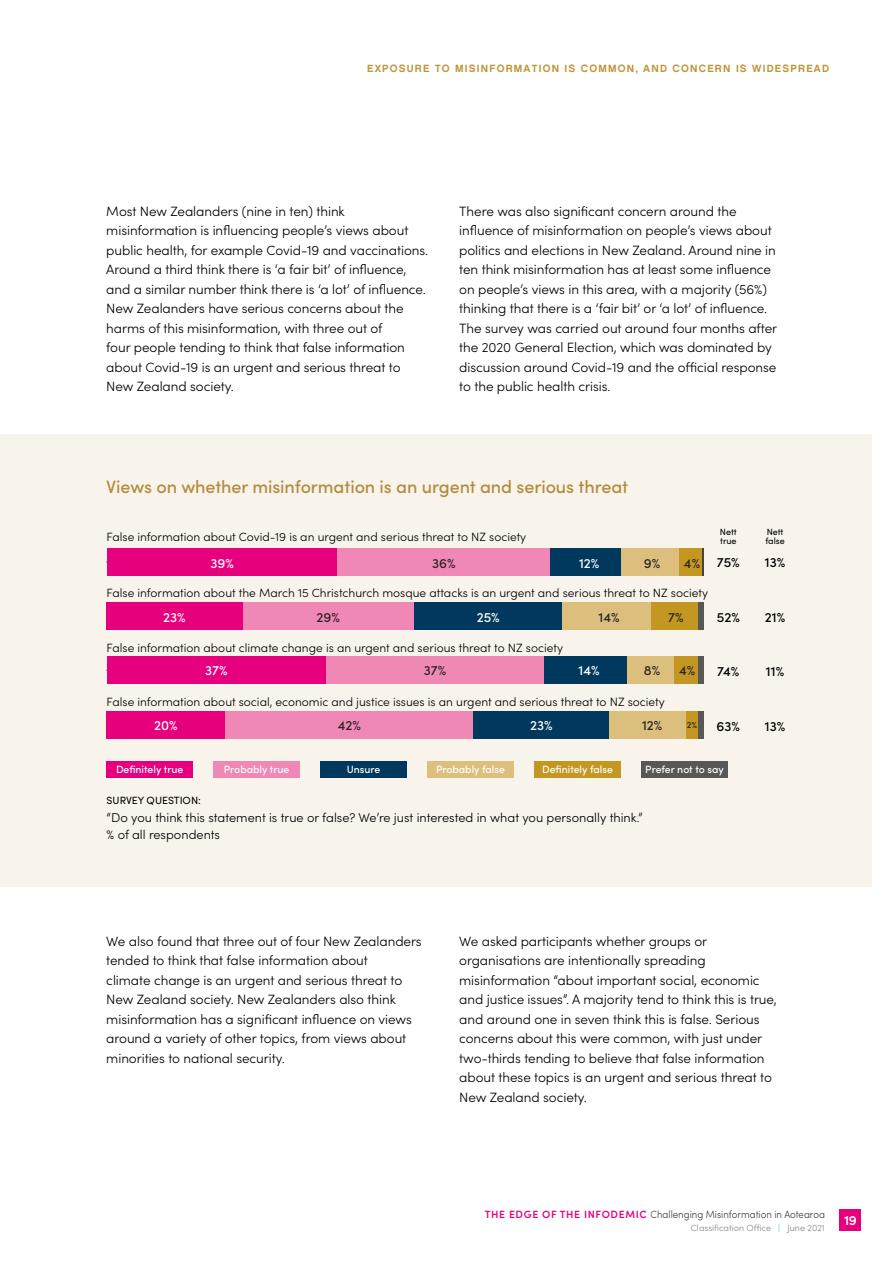
<style>
.page{position:relative;width:893px;height:1263px;background:#fff}
.page>*{position:absolute;margin:0;border:0;box-sizing:border-box;transform-origin:0 0}
.t1{font:500 18px "Sofia Pro";letter-spacing:-.005em;color:#b48c3f}
.t2{font:300 13.5px/19.5px "Sofia Pro";letter-spacing:-.005em;color:#000}
.t3{font:500 13.5px "Sofia Pro";color:#2b2523}
.t4{font:500 13.5px "Sofia Pro";color:#000}
.t5{font:500 13.5px "Sofia Pro";color:#fff}
.t6{font:600 13.5px "Sofia Pro";color:#fff}
.t7{font:300 12.75px/16.8px "Sofia Pro";color:#000}
.t8{font:300 12px "Sofia Pro";color:#000}
.t9{font:500 10.5px "Sofia Pro";color:#fff}
.t10{font:300 10.5px "Sofia Pro";color:#3c3c3b;scale:.92 1}
.t11{font:10.5px "Chalet New York Nineteen Sixty";letter-spacing:.115em;color:#bd9438}
.t12{font:10.5px "Sofia Pro";color:#000}
.t13{font:300 9px "Sofia Pro";color:#878787}
.t14{font:9px/9px "Sofia Pro";color:#000}
.t15{font:500 9px "Sofia Pro";color:#2b2523}
.s1{font-weight:600;color:#e6007d}
.s2{color:#4aaedf}
</style>
<div class="page">
<div style="left:840px;top:1210px;width:21px;height:21px;background:#e6007d"></div>
<div style="left:0;top:434px;width:872px;height:453px;background:#f8f4ec"></div>
<div style="left:107px;top:548px;width:230px;height:27px;background:#e6007d"></div>
<div style="left:107px;top:603px;width:136px;height:27px;background:#e6007d"></div>
<div style="left:107px;top:657px;width:219px;height:27px;background:#e6007d"></div>
<div style="left:107px;top:711px;width:118px;height:27px;background:#e6007d"></div>
<div style="left:337px;top:548px;width:213px;height:27px;background:#f088b6"></div>
<div style="left:243px;top:603px;width:171px;height:27px;background:#f088b6"></div>
<div style="left:326px;top:657px;width:218px;height:27px;background:#f088b6"></div>
<div style="left:225px;top:711px;width:248px;height:27px;background:#f088b6"></div>
<div style="left:550px;top:548px;width:71px;height:27px;background:#00395d"></div>
<div style="left:414px;top:603px;width:148px;height:27px;background:#00395d"></div>
<div style="left:544px;top:657px;width:83px;height:27px;background:#00395d"></div>
<div style="left:473px;top:711px;width:136px;height:27px;background:#00395d"></div>
<div style="left:621px;top:548px;width:58px;height:27px;background:#dcbf7d"></div>
<div style="left:562px;top:603px;width:90px;height:27px;background:#dcbf7d"></div>
<div style="left:627px;top:657px;width:48px;height:27px;background:#dcbf7d"></div>
<div style="left:609px;top:711px;width:77px;height:27px;background:#dcbf7d"></div>
<div style="left:679px;top:548px;width:23px;height:27px;background:#c49723"></div>
<div style="left:652px;top:603px;width:46px;height:27px;background:#c49723"></div>
<div style="left:675px;top:657px;width:23px;height:27px;background:#c49723"></div>
<div style="left:686px;top:711px;width:12px;height:27px;background:#c49723"></div>
<hr style="left:702px;top:548px;width:2px;height:27px;background:#434342">
<div style="left:698px;top:603px;width:6px;height:27px;background:#575756"></div>
<div style="left:698px;top:657px;width:6px;height:27px;background:#575756"></div>
<div style="left:698px;top:711px;width:6px;height:27px;background:#575756"></div>
<div style="left:107px;top:761px;width:86px;height:16px;background:#e6007d"></div>
<div style="left:214px;top:761px;width:86px;height:16px;background:#f088b6"></div>
<div style="left:321px;top:761px;width:86px;height:16px;background:#00395d"></div>
<div style="left:427px;top:761px;width:87px;height:16px;background:#dcbf7d"></div>
<div style="left:534px;top:761px;width:87px;height:16px;background:#c49723"></div>
<div style="left:641px;top:761px;width:87px;height:16px;background:#575756"></div>
<p class="t11" style="left:367px;top:62px;width:463px">EXPOSURE TO MISINFORMATION IS COMMON, AND CONCERN IS WIDESPREAD</p>
<p class="t2" style="left:106px;top:201px;width:323px">Most New Zealanders (nine in ten) think misinformation is influencing people’s views about public health, for example Covid-19 and vaccinations.<br>Around a third think there is ‘a fair bit’ of influence, and a similar number think there is ‘a lot’ of influence.<br>New Zealanders have serious concerns about the harms of this misinformation, with three out of<br>four people tending to think that false information about Covid-19 is an urgent and serious threat to New Zealand society.</p>
<p class="t2" style="left:459px;top:200px;width:319px">There was also significant concern around the influence of misinformation on people’s views about politics and elections in New Zealand. Around nine in ten think misinformation has at least some influence on people’s views in this area, with a majority (56%) thinking that there is a ‘fair bit’ or ‘a lot’ of influence.<br>The survey was carried out around four months after the 2020 General Election, which was dominated by discussion around Covid-19 and the official response to the public health crisis.</p>
<h1 class="t1" style="left:106px;top:474px;width:523px">Views on whether misinformation is an urgent and serious threat</h1>
<p class="t8" style="left:107px;top:528px;width:421px">False information about Covid-19 is an urgent and serious threat to NZ society</p>
<p class="t5" style="left:210px;top:553px;width:25px">39%</p>
<p class="t3" style="left:432px;top:553px;width:25px">36%</p>
<p class="t5" style="left:579px;top:553px;width:22px">12%</p>
<p class="t3" style="left:644px;top:553px;width:18px">9%</p>
<p class="t3" style="left:684px;top:553px;width:18px">4%</p>
<p class="t8" style="left:107px;top:584px;width:603px">False information about the March 15 Christchurch mosque attacks is an urgent and serious threat to NZ society</p>
<p class="t5" style="left:163px;top:607px;width:24px">23%</p>
<p class="t3" style="left:316px;top:607px;width:25px">29%</p>
<p class="t5" style="left:477px;top:607px;width:25px">25%</p>
<p class="t3" style="left:599px;top:607px;width:23px">14%</p>
<p class="t3" style="left:668px;top:607px;width:17px">7%</p>
<p class="t8" style="left:107px;top:639px;width:458px">False information about climate change is an urgent and serious threat to NZ society</p>
<p class="t5" style="left:205px;top:660px;width:24px">37%</p>
<p class="t3" style="left:424px;top:660px;width:24px">37%</p>
<p class="t5" style="left:579px;top:660px;width:23px">14%</p>
<p class="t3" style="left:644px;top:660px;width:18px">8%</p>
<p class="t3" style="left:679px;top:660px;width:18px">4%</p>
<p class="t8" style="left:107px;top:693px;width:560px">False information about social, economic and justice issues is an urgent and serious threat to NZ society</p>
<p class="t5" style="left:154px;top:715px;width:25px">20%</p>
<p class="t3" style="left:338px;top:715px;width:25px">42%</p>
<p class="t5" style="left:530px;top:715px;width:24px">23%</p>
<p class="t3" style="left:642px;top:715px;width:22px">12%</p>
<p class="t15" style="left:687px;top:718px;width:12px">2%</p>
<p class="t14" style="left:720px;top:526px;width:18px">Nett true</p>
<p class="t4" style="left:717px;top:553px;width:24px">75%</p>
<p class="t4" style="left:717px;top:607px;width:25px">52%</p>
<p class="t4" style="left:717px;top:661px;width:24px">74%</p>
<p class="t4" style="left:717px;top:716px;width:25px">63%</p>
<p class="t9" style="left:116px;top:762px;width:69px">Definitely true</p>
<p class="t9" style="left:224px;top:762px;width:67px">Probably true</p>
<p class="t9" style="left:347px;top:762px;width:35px">Unsure</p>
<p class="t9" style="left:436px;top:762px;width:70px">Probably false</p>
<p class="t9" style="left:542px;top:762px;width:72px">Definitely false</p>
<p class="t9" style="left:645px;top:762px;width:80px">Prefer not to say</p>
<p class="t12" style="left:107px;top:792px;width:96px">SURVEY QUESTION:</p>
<p class="t7" style="left:107px;top:808px;width:538px">“Do you think this statement is true or false? We’re just interested in what you personally think.” % of all respondents</p>
<p class="t14" style="left:765px;top:526px;width:21px">Nett false</p>
<p class="t4" style="left:765px;top:553px;width:22px">13%</p>
<p class="t4" style="left:765px;top:607px;width:22px">21%</p>
<p class="t4" style="left:766px;top:661px;width:20px">11%</p>
<p class="t4" style="left:765px;top:716px;width:22px">13%</p>
<p class="t2" style="left:106px;top:930px;width:317px">We also found that three out of four New Zealanders tended to think that false information about<br>climate change is an urgent and serious threat to New Zealand society. New Zealanders also think misinformation has a significant influence on views around a variety of other topics, from views about minorities to national security.</p>
<p class="t2" style="left:459px;top:930px;width:319px">We asked participants whether groups or organisations are intentionally spreading misinformation “about important social, economic and justice issues”. A majority tend to think this is true, and around one in seven think this is false. Serious concerns about this were common, with just under two-thirds tending to believe that false information about these topics is an urgent and serious threat to New Zealand society.</p>
<p class="t10" style="left:485px;top:1206px;width:371px"><span class="s1">THE EDGE OF THE INFODEMIC</span> Challenging Misinformation in Aotearoa</p>
<p class="t13" style="left:691px;top:1221px;width:136px">Classification Office <span class="s2">|</span> June 2021</p>
<p class="t6" style="left:844px;top:1210px;width:14px">19</p>
</div>
